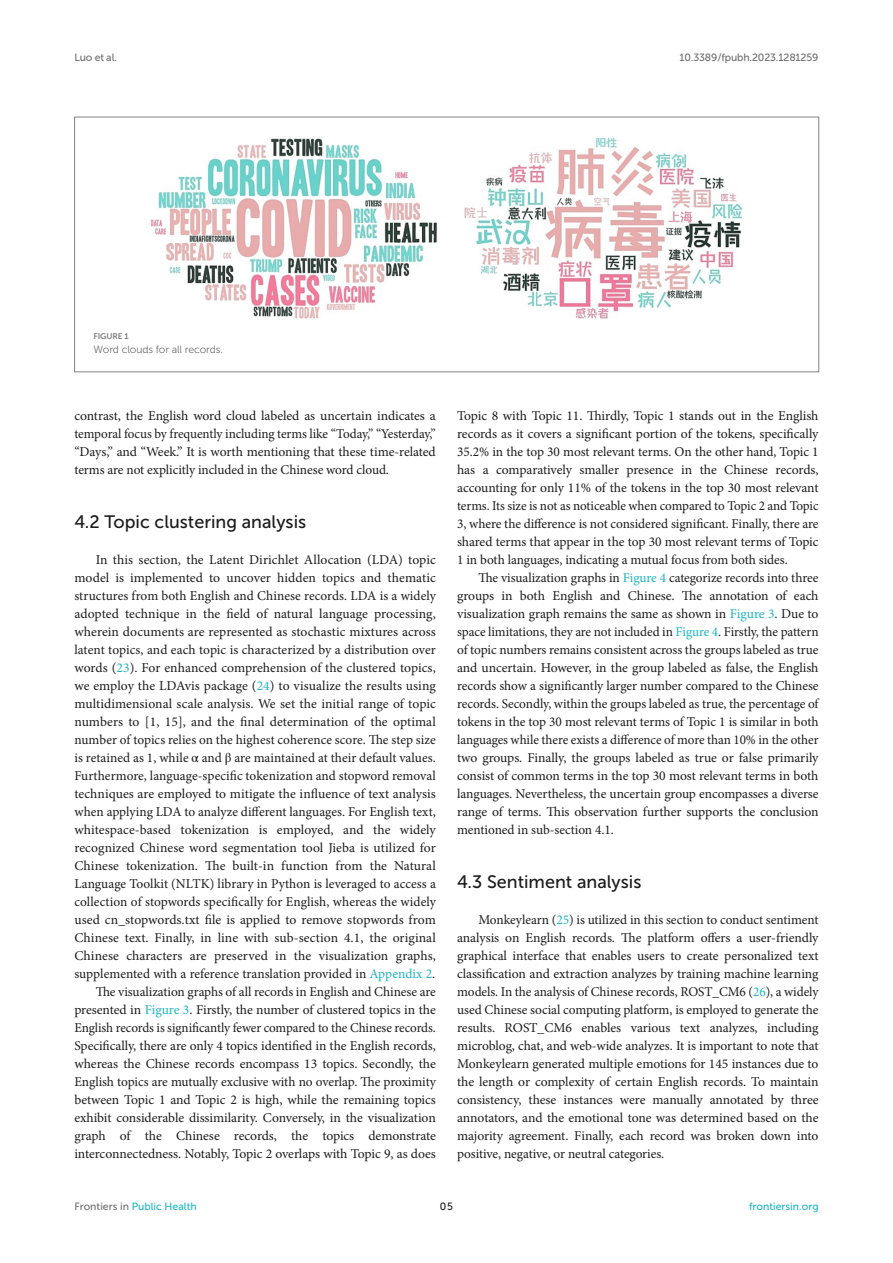
<style>
.page{position:relative;width:893px;height:1263px;background:#fff}
.page>*{position:absolute;margin:0;border:0;box-sizing:border-box;transform-origin:0 0}
.HEAD_2{font:18px "Museo Sans 500";color:#1b1c1b}
.TEXT{font:13.5px/18px "Minion Pro";letter-spacing:-.005em;color:#1b1c1b;text-align:justify}
.TEXT_FLUSH{font:13.5px/18px "Minion Pro";letter-spacing:-.005em;color:#1b1c1b;text-align:justify}
.t1{font:10.5px "Museo Sans 500";color:#1db5c3}
.t2{font:10.5px "Museo Sans 500";letter-spacing:-.015em;color:#706f70}
.FIG_LEG{font:10.5px "Museo Sans 300";letter-spacing:-.01em;color:#706f70}
.t3{font:10.5px "Museo Sans 500";color:#1b1c1b}
.FIG_HD{font:8.25px "Museo Sans 700";letter-spacing:-.01em;color:#7e7f7f}
.s1{color:#1db5c3}
.s2{font-family:"STIX General"}
.s3{color:#706f70}
</style>
<div class="page">
<img style="left:150px;top:137px;width:593px;height:182px">
<div style="left:74px;top:117px;width:745px;height:255px;border:1px solid #808285"></div>
<p class="t2" style="left:74px;top:51px;width:44px">Luo et al.</p>
<p class="t2" style="left:680px;top:51px;width:140px">10.3389/fpubh.2023.1281259</p>
<p class="FIG_HD" style="left:94px;top:332px;width:37px">FIGURE 1</p>
<p class="FIG_LEG" style="left:94px;top:344px;width:131px">Word clouds for all records.</p>
<p class="TEXT" style="left:74px;top:407px;width:363px">contrast, the English word cloud labeled as uncertain indicates a temporal focus by frequently including terms like “Today,” “Yesterday,” “Days,” and “Week.” It is worth mentioning that these time-related terms are not explicitly included in the Chinese word cloud.</p>
<p class="HEAD_2" style="left:74px;top:512px;width:233px">4.2 Topic clustering analysis</p>
<p class="TEXT_FLUSH" style="left:74px;top:551px;width:363px;text-indent:21px">In this section, the Latent Dirichlet Allocation (LDA) topic model is implemented to uncover hidden topics and thematic structures from both English and Chinese records. LDA is a widely adopted technique in the field of natural language processing, wherein documents are represented as stochastic mixtures across latent topics, and each topic is characterized by a distribution over words (<span class="s1">23</span>). For enhanced comprehension of the clustered topics, we employ the LDAvis package (<span class="s1">24</span>) to visualize the results using multidimensional scale analysis. We set the initial range of topic numbers to [1, 15], and the final determination of the optimal number of topics relies on the highest coherence score. The step size is retained as 1, while <span class="s2">α</span> and <span class="s2">β</span> are maintained at their default values.<br>Furthermore, language-specific tokenization and stopword removal techniques are employed to mitigate the influence of text analysis when applying LDA to analyze different languages. For English text, whitespace-based tokenization is employed, and the widely recognized Chinese word segmentation tool Jieba is utilized for Chinese tokenization. The built-in function from the Natural Language Toolkit (NLTK) library in Python is leveraged to access a collection of stopwords specifically for English, whereas the widely used cn_stopwords.txt file is applied to remove stopwords from Chinese text. Finally, in line with sub-section 4.1, the original Chinese characters are preserved in the visualization graphs, supplemented with a reference translation provided in <span class="s1">Appendix 2</span>.</p>
<p class="TEXT" style="left:74px;top:983px;width:363px;text-indent:21px">The visualization graphs of all records in English and Chinese are presented in <span class="s1">Figure 3</span>. Firstly, the number of clustered topics in the English records is significantly fewer compared to the Chinese records.<br>Specifically, there are only 4 topics identified in the English records, whereas the Chinese records encompass 13 topics. Secondly, the English topics are mutually exclusive with no overlap. The proximity between Topic 1 and Topic 2 is high, while the remaining topics exhibit considerable dissimilarity. Conversely, in the visualization graph of the Chinese records, the topics demonstrate interconnectedness. Notably, Topic 2 overlaps with Topic 9, as does</p>
<p class="TEXT" style="left:457px;top:407px;width:363px">Topic 8 with Topic 11. Thirdly, Topic 1 stands out in the English records as it covers a significant portion of the tokens, specifically 35.2% in the top 30 most relevant terms. On the other hand, Topic 1 has a comparatively smaller presence in the Chinese records, accounting for only 11% of the tokens in the top 30 most relevant terms. Its size is not as noticeable when compared to Topic 2 and Topic 3, where the difference is not considered significant. Finally, there are shared terms that appear in the top 30 most relevant terms of Topic 1 in both languages, indicating a mutual focus from both sides.</p>
<p class="TEXT" style="left:457px;top:569px;width:363px;text-indent:21px">The visualization graphs in <span class="s1">Figure 4</span> categorize records into three groups in both English and Chinese. The annotation of each visualization graph remains the same as shown in <span class="s1">Figure 3</span>. Due to space limitations, they are not included in <span class="s1">Figure 4</span>. Firstly, the pattern of topic numbers remains consistent across the groups labeled as true and uncertain. However, in the group labeled as false, the English records show a significantly larger number compared to the Chinese records. Secondly, within the groups labeled as true, the percentage of tokens in the top 30 most relevant terms of Topic 1 is similar in both languages while there exists a difference of more than 10% in the other two groups. Finally, the groups labeled as true or false primarily consist of common terms in the top 30 most relevant terms in both languages. Nevertheless, the uncertain group encompasses a diverse range of terms. This observation further supports the conclusion mentioned in sub-section 4.1.</p>
<p class="HEAD_2" style="left:457px;top:872px;width:186px">4.3 Sentiment analysis</p>
<p class="TEXT_FLUSH" style="left:457px;top:911px;width:363px;text-indent:21px">Monkeylearn (<span class="s1">25</span>) is utilized in this section to conduct sentiment analysis on English records. The platform offers a user-friendly graphical interface that enables users to create personalized text classification and extraction analyzes by training machine learning models. In the analysis of Chinese records, ROST_CM6 (<span class="s1">26</span>), a widely used Chinese social computing platform, is employed to generate the results. ROST_CM6 enables various text analyzes, including microblog, chat, and web-wide analyzes. It is important to note that Monkeylearn generated multiple emotions for 145 instances due to the length or complexity of certain English records. To maintain consistency, these instances were manually annotated by three annotators, and the emotional tone was determined based on the majority agreement. Finally, each record was broken down into positive, negative, or neutral categories.</p>
<p class="t1" style="left:74px;top:1200px;width:124px"><span class="s3">Frontiers in</span> Public Health</p>
<p class="t3" style="left:440px;top:1200px;width:14px">05</p>
<p class="t1" style="left:749px;top:1200px;width:71px">frontiersin.org</p>
</div>
